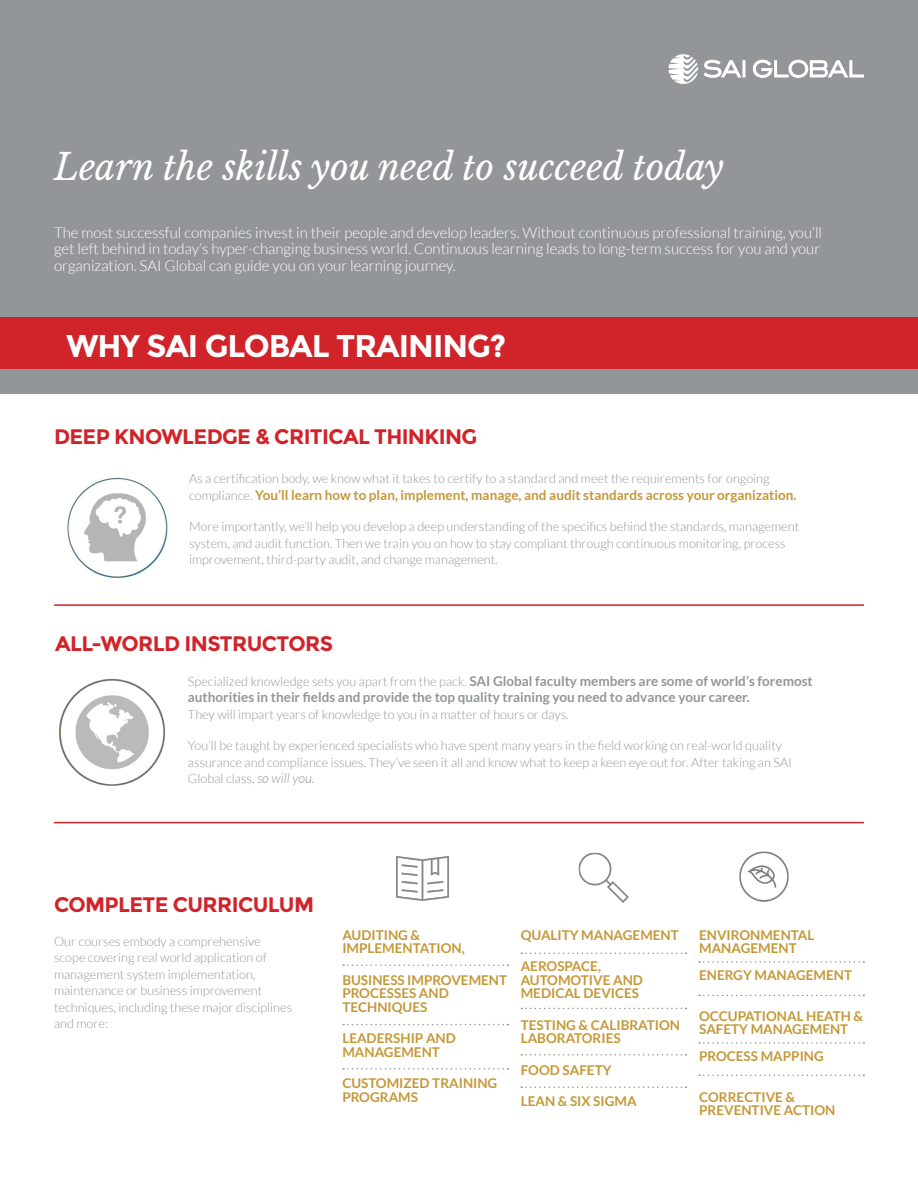
<style>
.page{position:relative;width:918px;height:1188px;background:#fff}
.page>*{position:absolute;margin:0;border:0;box-sizing:border-box;transform-origin:0 0}
.t1{font:italic 36px "Libre Baskerville";color:#fff}
.t2{font:700 31.5px "Montserrat";letter-spacing:-.03em;color:#fff}
.t3{font:700 21px "Montserrat";letter-spacing:-.03em;color:#d1232a}
.t4{font:300 15px/16.5px "Lato";color:#fff;text-align:justify}
.List_Paragraph{font:700 13.5px/13.5px "Lato";color:#c59837}
.t5{font:700 13.5px/16.5px "Lato";color:#939698}
.t6{font:300 12.75px/16.5px "Lato";color:#939698}
.s1{font-weight:300;font-size:12.75px;color:#939698}
.s2{font-weight:300;font-size:12.75px}
.s3{font-style:italic;font-size:13.5px}
</style>
<div class="page">
<div style="left:0;top:0;width:918px;height:393px;background:#939698"></div>
<div style="left:0;top:318px;width:918px;height:51px;background:#d1232a"></div>
<hr style="left:54px;top:604px;width:810px;height:2px;background:#d1232a">
<hr style="left:54px;top:822px;width:810px;height:1px;background:#d1232a">
<svg style="left:343px;top:964px;width:165px;height:2px"></svg>
<svg style="left:343px;top:1024px;width:165px;height:1px"></svg>
<svg style="left:343px;top:1068px;width:165px;height:2px"></svg>
<svg style="left:521px;top:953px;width:165px;height:1px"></svg>
<svg style="left:521px;top:1008px;width:165px;height:1px"></svg>
<svg style="left:521px;top:1054px;width:165px;height:2px"></svg>
<svg style="left:521px;top:1086px;width:165px;height:2px"></svg>
<svg style="left:699px;top:1075px;width:165px;height:1px"></svg>
<svg style="left:699px;top:1042px;width:165px;height:2px"></svg>
<svg style="left:699px;top:961px;width:165px;height:2px"></svg>
<img style="left:67px;top:477px;width:101px;height:101px">
<img style="left:59px;top:678px;width:107px;height:108px">
<svg style="left:699px;top:995px;width:165px;height:1px"></svg>
<img style="left:396px;top:856px;width:53px;height:45px">
<img style="left:578px;top:852px;width:51px;height:51px">
<img style="left:739px;top:851px;width:50px;height:51px">
<svg style="left:669px;top:54px;width:29px;height:30px"></svg>
<svg style="left:704px;top:60px;width:41px;height:18px"></svg>
<svg style="left:753px;top:60px;width:111px;height:18px"></svg>
<p class="t1" style="left:54px;top:145px;width:671px">Learn the skills you need to succeed today</p>
<p class="t4" style="left:54px;top:224px;width:770px">The most successful companies invest in their people and develop leaders. Without continuous professional training, you’ll get left behind in today’s hyper-changing business world. Continuous learning leads to long-term success for you and your organization. SAI Global can guide you on your learning journey.</p>
<p class="t2" style="left:66px;top:327px;width:441px">WHY SAI GLOBAL TRAINING?</p>
<p class="t3" style="left:54px;top:424px;width:425px">DEEP KNOWLEDGE &amp; CRITICAL THINKING</p>
<p class="t6" style="left:189px;top:471px;width:582px">As a certification body, we know what it takes to certify to a standard and meet the requirements for ongoing</p>
<p class="List_Paragraph" style="left:189px;top:488px;width:609px"><span class="s1">compliance.</span> You’ll learn how to plan, implement, manage, and audit standards across your organization.</p>
<p class="t6" style="left:189px;top:519px;width:612px">More importantly, we’ll help you develop a deep understanding of the specifics behind the standards, management system, and audit function. Then we train you on how to stay compliant through continuous monitoring, process improvement, third-party audit, and change management.</p>
<p class="t3" style="left:55px;top:631px;width:280px">ALL-WORLD INSTRUCTORS</p>
<p class="t5" style="left:188px;top:673px;width:626px"><span class="s2">Specialized knowledge sets you apart from the pack.</span> SAI Global faculty members are some of world’s foremost authorities in their fields and provide the top quality training you need to advance your career.</p>
<p class="t6" style="left:188px;top:706px;width:382px">They will impart years of knowledge to you in a matter of hours or days.</p>
<p class="t6" style="left:188px;top:738px;width:606px">You’ll be taught by experienced specialists who have spent many years in the field working on real-world quality assurance and compliance issues. They’ve seen it all and know what to keep a keen eye out for. After taking an SAI<br>Global class, <span class="s3">so will you.</span></p>
<p class="t3" style="left:54px;top:892px;width:262px">COMPLETE CURRICULUM</p>
<p class="t6" style="left:54px;top:933px;width:240px">Our courses embody a comprehensive scope covering real world application of management system implementation, maintenance or business improvement techniques, including these major disciplines and more:</p>
<p class="List_Paragraph" style="left:342px;top:928px;width:124px">AUDITING &amp;<br>IMPLEMENTATION,</p>
<p class="List_Paragraph" style="left:342px;top:973px;width:166px">BUSINESS IMPROVEMENT<br>PROCESSES AND<br>TECHNIQUES</p>
<p class="List_Paragraph" style="left:342px;top:1031px;width:115px">LEADERSHIP AND<br>MANAGEMENT</p>
<p class="List_Paragraph" style="left:342px;top:1076px;width:157px">CUSTOMIZED TRAINING<br>PROGRAMS</p>
<p class="List_Paragraph" style="left:521px;top:928px;width:160px">QUALITY MANAGEMENT</p>
<p class="List_Paragraph" style="left:521px;top:959px;width:124px">AEROSPACE,<br>AUTOMOTIVE AND<br>MEDICAL DEVICES</p>
<p class="List_Paragraph" style="left:521px;top:1018px;width:161px">TESTING &amp; CALIBRATION<br>LABORATORIES</p>
<p class="List_Paragraph" style="left:521px;top:1063px;width:92px">FOOD SAFETY</p>
<p class="List_Paragraph" style="left:521px;top:1094px;width:117px">LEAN &amp; SIX SIGMA</p>
<p class="List_Paragraph" style="left:699px;top:928px;width:117px">ENVIRONMENTAL<br>MANAGEMENT</p>
<p class="List_Paragraph" style="left:699px;top:968px;width:154px">ENERGY MANAGEMENT</p>
<p class="List_Paragraph" style="left:699px;top:1009px;width:166px">OCCUPATIONAL HEATH &amp;<br>SAFETY MANAGEMENT</p>
<p class="List_Paragraph" style="left:699px;top:1049px;width:126px">PROCESS MAPPING</p>
<p class="List_Paragraph" style="left:699px;top:1090px;width:138px">CORRECTIVE &amp;<br>PREVENTIVE ACTION</p>
</div>
